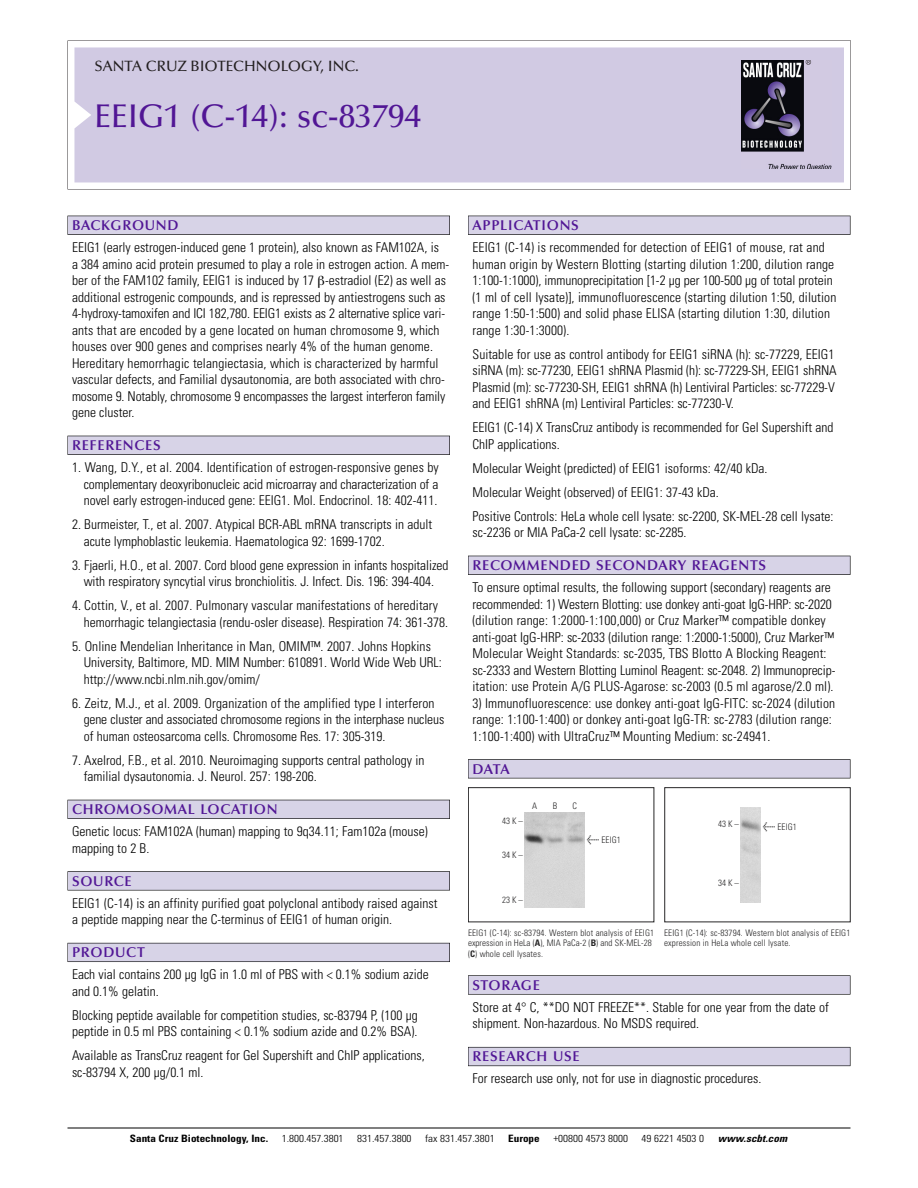
<style>
.page{position:relative;width:918px;height:1188px;background:#fff}
.page>*{position:absolute;margin:0;border:0;box-sizing:border-box;transform-origin:0 0}
.t1{font:500 33px "Optima";color:#511695}
.t2{font:500 15px "Optima";color:#231f20}
.t3{font:600 14.25px "Optima";letter-spacing:.05em;color:#511695}
.t4{font:300 condensed 13.5px/16.5px "Univers";color:#000}
.t5{font:300 condensed 10.2px "Univers";color:#000;scale:1.1 1}
.t6{font:700 condensed 10.2px "Univers";color:#000;scale:1.1 1}
.t7{font:italic 700 condensed 10.2px "Univers";letter-spacing:.005em;color:#000;scale:1.1 1}
.t8{font:9px/10.5px "Univers Condensed Light+SHRUZR";letter-spacing:.015em;color:#272627}
.t9{font:9px/10.5px "Univers Condensed Light+FQKJFO";letter-spacing:.015em;color:#272627}
.s1{font-family:"Meta Plus Book Roman+VIULLQ";font-size:10.5px}
.s2{font-family:"Univers Condensed Bold+ZECSPS"}
.s3{font-family:"Meta Plus Book Roman+WKVHFU";font-size:10.5px}
</style>
<div class="page">
<svg style="left:68px;top:40px;width:783px;height:149px"></svg>
<div style="left:74px;top:47px;width:770px;height:135px;background:#d1cae3"></div>
<img style="left:741px;top:60px;width:90px;height:108px">
<div style="left:68px;top:216px;width:382px;height:19px;background:#525155"></div>
<div style="left:68px;top:216px;width:381px;height:18px;background:#d7d3e7"></div>
<div style="left:68px;top:436px;width:382px;height:19px;background:#515055"></div>
<div style="left:68px;top:436px;width:381px;height:18px;background:#d7d3e7"></div>
<div style="left:68px;top:800px;width:382px;height:19px;background:#525158"></div>
<div style="left:68px;top:800px;width:381px;height:18px;background:#d7d3e7"></div>
<div style="left:68px;top:871px;width:382px;height:19px;background:#575759"></div>
<div style="left:68px;top:872px;width:381px;height:18px;background:#d7d3e7"></div>
<div style="left:68px;top:943px;width:382px;height:19px;background:#5b5a62"></div>
<div style="left:68px;top:943px;width:381px;height:18px;background:#d7d3e7"></div>
<div style="left:468px;top:216px;width:382px;height:19px;background:#525155"></div>
<div style="left:468px;top:216px;width:382px;height:18px;background:#d7d3e7"></div>
<div style="left:468px;top:556px;width:382px;height:19px;background:#515055"></div>
<div style="left:468px;top:556px;width:382px;height:18px;background:#d7d3e7"></div>
<div style="left:468px;top:759px;width:382px;height:19px;background:#545357"></div>
<div style="left:468px;top:760px;width:382px;height:18px;background:#d7d3e7"></div>
<div style="left:468px;top:975px;width:382px;height:20px;background:#666667"></div>
<div style="left:468px;top:976px;width:382px;height:18px;background:#d7d3e7"></div>
<div style="left:468px;top:1047px;width:382px;height:19px;background:#66646d"></div>
<div style="left:468px;top:1048px;width:382px;height:18px;background:#d7d3e7"></div>
<hr style="left:68px;top:1128px;width:782px;height:1px;background:#000">
<div style="left:468px;top:787px;width:186px;height:135px;border:1px solid #272627"></div>
<img style="left:524px;top:813px;width:61px;height:95px">
<div style="left:664px;top:787px;width:186px;height:135px;border:1px solid #272627"></div>
<img style="left:740px;top:807px;width:21px;height:96px">
<p class="t2" style="left:94px;top:61px;width:266px">SANTA CRUZ BIOTECHNOLOGY, INC.</p>
<h1 class="t1" style="left:94px;top:103px;width:328px">EEIG1 (C-14): sc-83794</h1>
<p class="t3" style="left:72px;top:219px;width:108px">BACKGROUND</p>
<p class="t4" style="left:72px;top:240px;width:379px">EEIG1 (early estrogen-induced gene 1 protein), also known as FAM102A, is<br>a 384 amino acid protein presumed to play a role in estrogen action. A mem&shy;ber of the FAM102 family, EEIG1 is induced by 17 -estradiol (E2) as well as additional estrogenic compounds, and is repressed by antiestrogens such as 4-hydroxy-tamoxifen and ICI 182,780. EEIG1 exists as 2 alternative splice vari&shy;ants that are encoded by a gene located on human chromosome 9, which houses over 900 genes and comprises nearly 4% of the human genome.<br>Hereditary hemorrhagic telangiectasia, which is characterized by harmful vascular defects, and Familial dysautonomia, are both associated with chro&shy;mosome 9. Notably, chromosome 9 encompasses the largest interferon family gene cluster.</p>
<p class="t3" style="left:72px;top:440px;width:90px">REFERENCES</p>
<p class="t4" style="left:84px;top:460px;width:357px;text-align:justify;text-indent:-12px">1. Wang, D.Y., et al. 2004. Identification of estrogen-responsive genes by complementary deoxyribonucleic acid microarray and characterization of a novel early estrogen-induced gene: EEIG1. Mol. Endocrinol. 18: 402-411.</p>
<p class="t4" style="left:84px;top:517px;width:350px;text-indent:-12px">2. Burmeister, T., et al. 2007. Atypical BCR-ABL mRNA transcripts in adult acute lymphoblastic leukemia. Haematologica 92: 1699-1702.</p>
<p class="t4" style="left:72px;top:558px;width:378px;text-align:center">3. Fjaerli, H.O., et al. 2007. Cord blood gene expression in infants hospitalized with respiratory syncytial virus bronchiolitis. J. Infect. Dis. 196: 394-404.</p>
<p class="t4" style="left:84px;top:598px;width:366px;text-indent:-12px">4. Cottin, V., et al. 2007. Pulmonary vascular manifestations of hereditary hemorrhagic telangiectasia (rendu-osler disease). Respiration 74: 361-378.</p>
<p class="t4" style="left:84px;top:639px;width:360px;text-indent:-12px">5. Online Mendelian Inheritance in Man, OMIM™. 2007. Johns Hopkins<br>University, Baltimore, MD. MIM Number: 610891. World Wide Web URL: http://www.ncbi.nlm.nih.gov/omim/</p>
<p class="t4" style="left:84px;top:696px;width:362px;text-indent:-12px">6. Zeitz, M.J., et al. 2009. Organization of the amplified type I interferon gene cluster and associated chromosome regions in the interphase nucleus of human osteosarcoma cells. Chromosome Res. 17: 305-319.</p>
<p class="t4" style="left:84px;top:753px;width:342px;text-indent:-12px">7. Axelrod, F.B., et al. 2010. Neuroimaging supports central pathology in familial dysautonomia. J. Neurol. 257: 198-206.</p>
<p class="t3" style="left:72px;top:804px;width:207px">CHROMOSOMAL LOCATION</p>
<p class="t4" style="left:72px;top:824px;width:357px">Genetic locus: FAM102A (human) mapping to 9q34.11; Fam102a (mouse) mapping to 2 B.</p>
<p class="t3" style="left:72px;top:875px;width:61px">SOURCE</p>
<p class="t4" style="left:72px;top:896px;width:367px">EEIG1 (C-14) is an affinity purified goat polyclonal antibody raised against a peptide mapping near the C-terminus of EEIG1 of human origin.</p>
<p class="t3" style="left:72px;top:947px;width:74px">PRODUCT</p>
<p class="t4" style="left:72px;top:967px;width:358px">Each vial contains 200 µg IgG in 1.0 ml of PBS with &lt; 0.1% sodium azide and 0.1% gelatin.</p>
<p class="t4" style="left:72px;top:1008px;width:347px">Blocking peptide available for competition studies, sc-83794 P, (100 µg peptide in 0.5 ml PBS containing &lt; 0.1% sodium azide and 0.2% BSA).</p>
<p class="t4" style="left:72px;top:1048px;width:354px">Available as TransCruz reagent for Gel Supershift and ChIP applications, sc-83794 X, 200 µg/0.1 ml.</p>
<p class="t3" style="left:473px;top:219px;width:108px">APPLICATIONS</p>
<p class="t4" style="left:473px;top:240px;width:365px">EEIG1 (C-14) is recommended for detection of EEIG1 of mouse, rat and human origin by Western Blotting (starting dilution 1:200, dilution range 1:100-1:1000), immunoprecipitation [1-2 µg per 100-500 µg of total protein (1 ml of cell lysate)], immunofluorescence (starting dilution 1:50, dilution range 1:50-1:500) and solid phase ELISA (starting dilution 1:30, dilution range 1:30-1:3000).</p>
<p class="t4" style="left:473px;top:347px;width:366px">Suitable for use as control antibody for EEIG1 siRNA (h): sc-77229, EEIG1 siRNA (m): sc-77230, EEIG1 shRNA Plasmid (h): sc-77229-SH, EEIG1 shRNA Plasmid (m): sc-77230-SH, EEIG1 shRNA (h) Lentiviral Particles: sc-77229-V and EEIG1 shRNA (m) Lentiviral Particles: sc-77230-V.</p>
<p class="t4" style="left:473px;top:420px;width:362px">EEIG1 (C-14) X TransCruz antibody is recommended for Gel Supershift and<br>ChIP applications.</p>
<p class="t4" style="left:473px;top:457px;width:362px;line-height:24px">Molecular Weight (predicted) of EEIG1 isoforms: 42/40 kDa.<br>Molecular Weight (observed) of EEIG1: 37-43 kDa.<br>Positive Controls: HeLa whole cell lysate: sc-2200, SK-MEL-28 cell lysate:</p>
<p class="t4" style="left:473px;top:525px;width:215px">sc-2236 or MIA PaCa-2 cell lysate: sc-2285.</p>
<p class="t3" style="left:473px;top:560px;width:295px">RECOMMENDED SECONDARY REAGENTS</p>
<p class="t4" style="left:473px;top:580px;width:364px">To ensure optimal results, the following support (secondary) reagents are recommended: 1) Western Blotting: use donkey anti-goat IgG-HRP: sc-2020 (dilution range: 1:2000-1:100,000) or Cruz Marker™ compatible donkey anti-goat IgG-HRP: sc-2033 (dilution range: 1:2000-1:5000), Cruz Marker™ Molecular Weight Standards: sc-2035, TBS Blotto A Blocking Reagent: sc-2333 and Western Blotting Luminol Reagent: sc-2048. 2) Immunoprecip&shy;itation: use Protein A/G PLUS-Agarose: sc-2003 (0.5 ml agarose/2.0 ml).</p>
<p class="t4" style="left:473px;top:696px;width:364px">3) Immunofluorescence: use donkey anti-goat IgG-FITC: sc-2024 (dilution range: 1:100-1:400) or donkey anti-goat IgG-TR: sc-2783 (dilution range:<br>1:100-1:400) with UltraCruz™ Mounting Medium: sc-24941.</p>
<p class="t3" style="left:473px;top:763px;width:39px">DATA</p>
<p class="t8" style="left:502px;top:816px;width:22px">43K–</p>
<p class="t8" style="left:502px;top:850px;width:22px">34K–</p>
<p class="t8" style="left:502px;top:895px;width:22px">23K–</p>
<p class="t8" style="left:532px;top:802px;width:7px">A</p>
<p class="t8" style="left:553px;top:802px;width:6px">B</p>
<p class="t8" style="left:573px;top:802px;width:6px">C</p>
<p class="t8" style="left:587px;top:835px;width:36px"><span class="s1">&lt;</span> EEIG1</p>
<p class="t8" style="left:468px;top:928px;width:188px">EEIG1 (C-14): sc-83794. Western blot analysis of EEIG1 expression in HeLa (<span class="s2">A</span>), MIA PaCa-2 (<span class="s2">B</span>) and SK-MEL-28 (<span class="s2">C</span>) whole cell lysates.</p>
<p class="t9" style="left:718px;top:820px;width:22px">43K–</p>
<p class="t9" style="left:718px;top:878px;width:22px">34K–</p>
<p class="t9" style="left:763px;top:822px;width:36px"><span class="s3">&lt;</span> EEIG1</p>
<p class="t9" style="left:664px;top:928px;width:188px">EEIG1 (C-14): sc-83794. Western blot analysis of EEIG1 expression in HeLa whole cell lysate.</p>
<p class="t3" style="left:473px;top:979px;width:69px">STORAGE</p>
<p class="t4" style="left:473px;top:1000px;width:358px">Store at 4° C, **DO NOT FREEZE**. Stable for one year from the date of shipment. Non-hazardous. No MSDS required.</p>
<p class="t3" style="left:473px;top:1051px;width:109px">RESEARCH USE</p>
<p class="t4" style="left:473px;top:1072px;width:290px">For research use only, not for use in diagnostic procedures.</p>
<p class="t6" style="left:130px;top:1135px;width:127px">Santa Cruz Biotechnology, Inc.</p>
<p class="t5" style="left:282px;top:1135px;width:58px">1.800.457.3801</p>
<p class="t5" style="left:357px;top:1135px;width:51px">831.457.3800</p>
<p class="t5" style="left:425px;top:1135px;width:65px">fax 831.457.3801</p>
<p class="t6" style="left:508px;top:1135px;width:30px">Europe</p>
<p class="t5" style="left:553px;top:1135px;width:69px">+00800 4573 8000</p>
<p class="t5" style="left:642px;top:1135px;width:58px">49 6221 4503 0</p>
<p class="t7" style="left:718px;top:1135px;width:64px">www.scbt.com</p>
</div>
